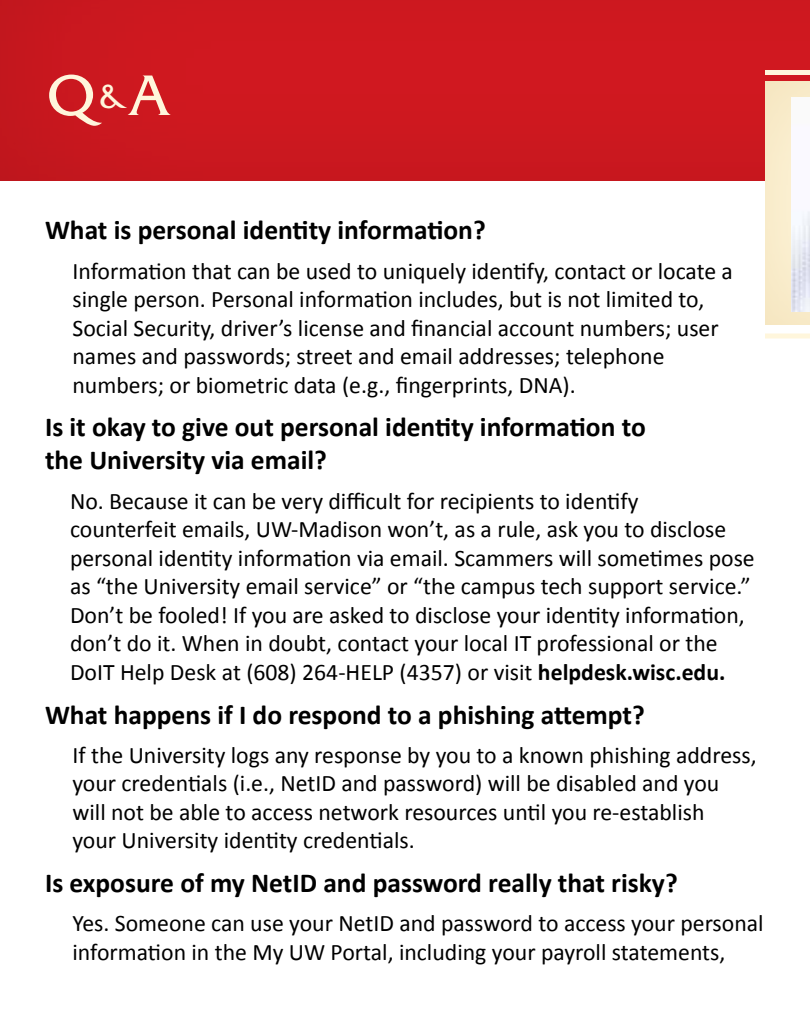
<style>
.page{position:relative;width:810px;height:1035px;background:#fff}
.page>*{position:absolute;margin:0;border:0;box-sizing:border-box;transform-origin:0 0}
.t1{font:60px "Friz Quadrata";color:#fff6dc}
.t2{font:700 27.5px/33px "Calibri";color:#000}
.t3{font:23.75px/28.5px "Calibri";color:#000}
.s1{font-size:35px}
.s2{font-weight:700}
</style>
<div class="page">
<div style="left:0;top:0;width:810px;height:184px;background:#ce181f"></div>
<div style="left:764px;top:79px;width:46px;height:250px;background:#f8ebca"></div>
<div style="left:765px;top:70px;width:45px;height:5px;background:#fff6dc"></div>
<div style="left:765px;top:334px;width:45px;height:5px;background:#fff6dc"></div>
<img style="left:791px;top:98px;width:19px;height:213px">
<h1 class="t1" style="left:48px;top:62px;width:124px">Q<span class="s1">&amp;</span>A</h1>
<p class="t2" style="left:45px;top:213px;width:442px">What is personal identity information?</p>
<p class="t3" style="left:72px;top:256px;width:662px">Information that can be used to uniquely identify, contact or locate a single person. Personal information includes, but is not limited to, Social Security, driver’s license and financial account numbers; user names and passwords; street and email addresses; telephone numbers; or biometric data (e.g., fingerprints, DNA).</p>
<p class="t2" style="left:45px;top:411px;width:602px">Is it okay to give out personal identity information to the University via email?</p>
<p class="t3" style="left:70px;top:486px;width:686px">No. Because it can be very difficult for recipients to identify<br>counterfeit emails, UW-Madison won’t, as a rule, ask you to disclose personal identity information via email. Scammers will sometimes pose as “the University email service” or “the campus tech support service.” Don’t be fooled! If you are asked to disclose your identity information, don’t do it. When in doubt, contact your local IT professional or the DoIT Help Desk at (608) 264-HELP (4357) or visit <span class="s2">helpdesk.wisc.edu.</span></p>
<p class="t2" style="left:45px;top:698px;width:601px">What happens if I do respond to a phishing attempt?</p>
<p class="t3" style="left:72px;top:740px;width:686px">If the University logs any response by you to a known phishing address, your credentials (i.e., NetID and password) will be disabled and you will not be able to access network resources until you re-establish<br>your University identity credentials.</p>
<p class="t2" style="left:45px;top:866px;width:634px">Is exposure of my NetID and password really that risky?</p>
<p class="t3" style="left:72px;top:909px;width:693px">Yes. Someone can use your NetID and password to access your personal information in the My UW Portal, including your payroll statements,</p>
</div>
